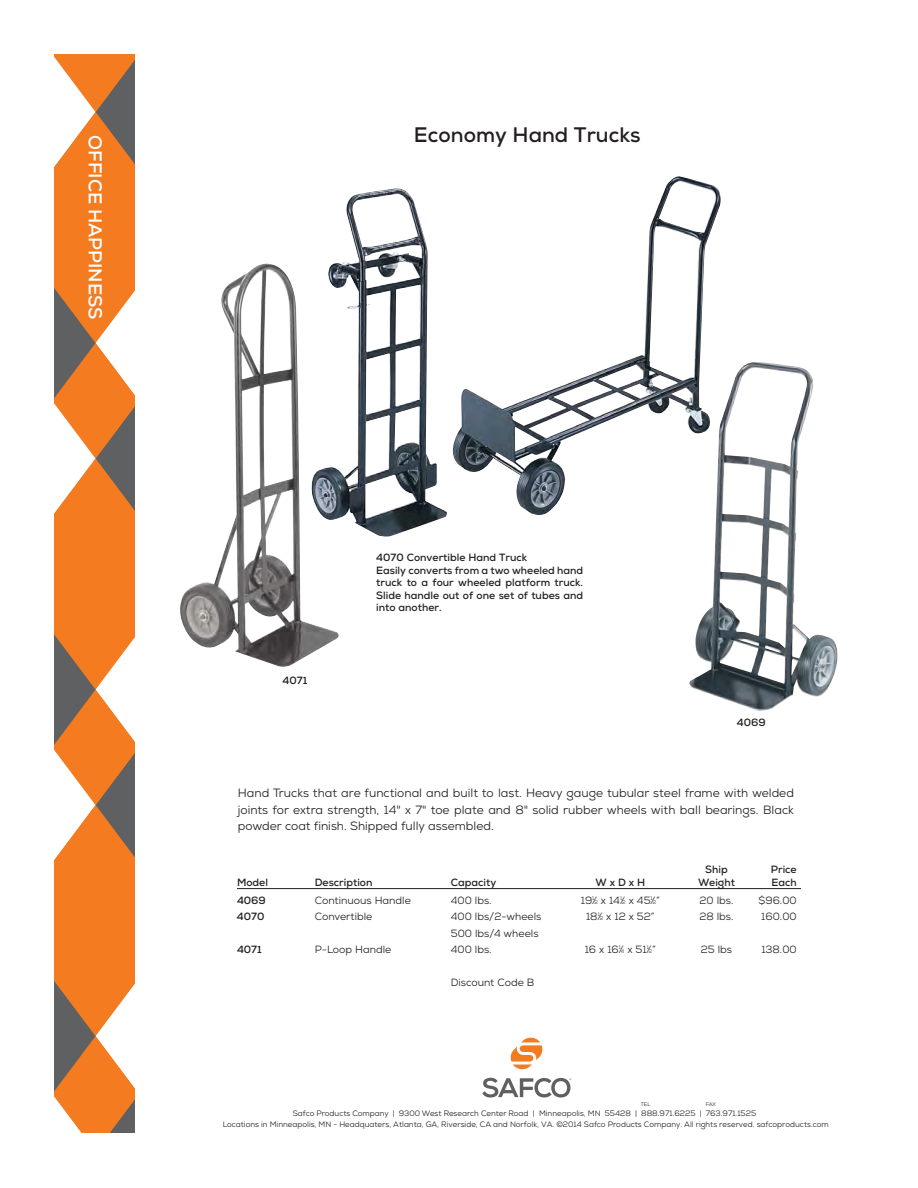
<style>
.page{position:relative;width:918px;height:1188px;background:#fff}
.page>*{position:absolute;margin:0;border:0;box-sizing:border-box;transform-origin:0 0}
.t1{font:700 21px "Nexa";color:#231f20}
.t2{font:700 18.6px "Nexa";color:#fff}
.t3{font:12px/16.5px "Nexa";color:#231f20;text-align:justify}
.t4{font:700 10.5px/12.6px "Nexa";color:#231f20}
.t5{font:10.5px "Nexa";color:#231f20}
.t6{font:7.8px/10.4px "Nexa";color:#231f20}
.t7{font:5.25px "Nexa";color:#231f20}
.s1{font-size:5.25px}
</style>
<div class="page">
<svg style="left:482px;top:1078px;width:89px;height:20px"></svg>
<svg style="left:510px;top:1037px;width:33px;height:33px"></svg>
<svg style="left:54px;top:54px;width:81px;height:1078px"></svg>
<img style="left:180px;top:263px;width:159px;height:404px">
<img style="left:311px;top:188px;width:136px;height:349px">
<img style="left:452px;top:176px;width:269px;height:339px">
<img style="left:687px;top:362px;width:151px;height:349px">
<hr style="left:237px;top:888px;width:564px;height:1px;background:#231f20">
<h2 class="t2" style="left:102px;top:135px;width:186px;rotate:90deg">OFFICE HAPPINESS</h2>
<h1 class="t1" style="left:414px;top:127px;width:228px">Economy Hand Trucks</h1>
<h3 class="t4" style="left:283px;top:676px;width:26px">4071</h3>
<h3 class="t4" style="left:376px;top:553px;width:208px">4070 Convertible Hand Truck<br>Easily converts from a two wheeled hand truck to a four wheeled platform truck.<br>Slide handle out of one set of tubes and into another.</h3>
<h3 class="t4" style="left:737px;top:717px;width:30px">4069</h3>
<h3 class="t3" style="left:238px;top:787px;width:558px">Hand Trucks that are functional and built to last. Heavy gauge tubular steel frame with welded joints for extra strength, 14" x 7" toe plate and 8" solid rubber wheels with ball bearings. Black powder coat finish. Shipped fully assembled.</h3>
<h3 class="t4" style="left:705px;top:865px;width:24px">Ship</h3>
<h3 class="t4" style="left:771px;top:865px;width:27px">Price</h3>
<h3 class="t4" style="left:237px;top:877px;width:33px">Model</h3>
<h3 class="t4" style="left:315px;top:877px;width:59px">Description</h3>
<h3 class="t4" style="left:451px;top:877px;width:47px">Capacity</h3>
<h3 class="t4" style="left:596px;top:877px;width:51px">W x D x H</h3>
<h3 class="t4" style="left:698px;top:877px;width:38px">Weight</h3>
<h3 class="t4" style="left:771px;top:877px;width:27px">Each</h3>
<h3 class="t4" style="left:237px;top:895px;width:30px">4069</h3>
<h3 class="t5" style="left:315px;top:896px;width:98px">Continuous Handle</h3>
<h3 class="t5" style="left:451px;top:896px;width:42px">400 lbs.</h3>
<h3 class="t5" style="left:581px;top:896px;width:81px">19<sup>1</sup>⁄<span class="s1">2</span> x 14<sup>1</sup>⁄<span class="s1">2</span> x 45<sup>1</sup>⁄<span class="s1">2</span>”</h3>
<h3 class="t5" style="left:699px;top:896px;width:36px">20 lbs.</h3>
<h3 class="t5" style="left:759px;top:896px;width:40px">$96.00</h3>
<h3 class="t4" style="left:237px;top:912px;width:29px">4070</h3>
<h3 class="t5" style="left:315px;top:913px;width:59px">Convertible</h3>
<h3 class="t5" style="left:451px;top:913px;width:92px">400 lbs/2-wheels</h3>
<h3 class="t5" style="left:586px;top:913px;width:70px">18<sup>1</sup>⁄<span class="s1">2</span> x 12 x 52”</h3>
<h3 class="t5" style="left:699px;top:913px;width:36px">28 lbs.</h3>
<h3 class="t5" style="left:761px;top:913px;width:37px">160.00</h3>
<h3 class="t5" style="left:451px;top:929px;width:89px">500 lbs/4 wheels</h3>
<h3 class="t4" style="left:237px;top:945px;width:26px">4071</h3>
<h3 class="t5" style="left:315px;top:946px;width:78px">P-Loop Handle</h3>
<h3 class="t5" style="left:451px;top:946px;width:42px">400 lbs.</h3>
<h3 class="t5" style="left:585px;top:946px;width:73px">16 x 16<sup>1</sup>⁄<span class="s1">4</span> x 51<sup>1</sup>⁄<span class="s1">2</span>”</h3>
<h3 class="t5" style="left:701px;top:946px;width:33px">25 lbs</h3>
<h3 class="t5" style="left:761px;top:946px;width:37px">138.00</h3>
<h3 class="t5" style="left:451px;top:979px;width:85px">Discount Code B</h3>
<p class="t7" style="left:641px;top:1103px;width:11px">TEL</p>
<p class="t7" style="left:706px;top:1103px;width:12px">FAX</p>
<p class="t6" style="left:223px;top:1110px;width:608px;text-indent:70px">Safco Products Company<br>Locations in Minneapolis, MN - Headquaters, Atlanta, GA, Riverside, CA and Norfolk, VA. ©2014 Safco Products Company. All rights reserved. safcoproducts.com</p>
<p class="t6" style="left:393px;top:1110px;width:365px">| 9300 West Research Center Road | Minneapolis, MN 55428 | 888.971.6225 | 763.971.1525</p>
</div>
